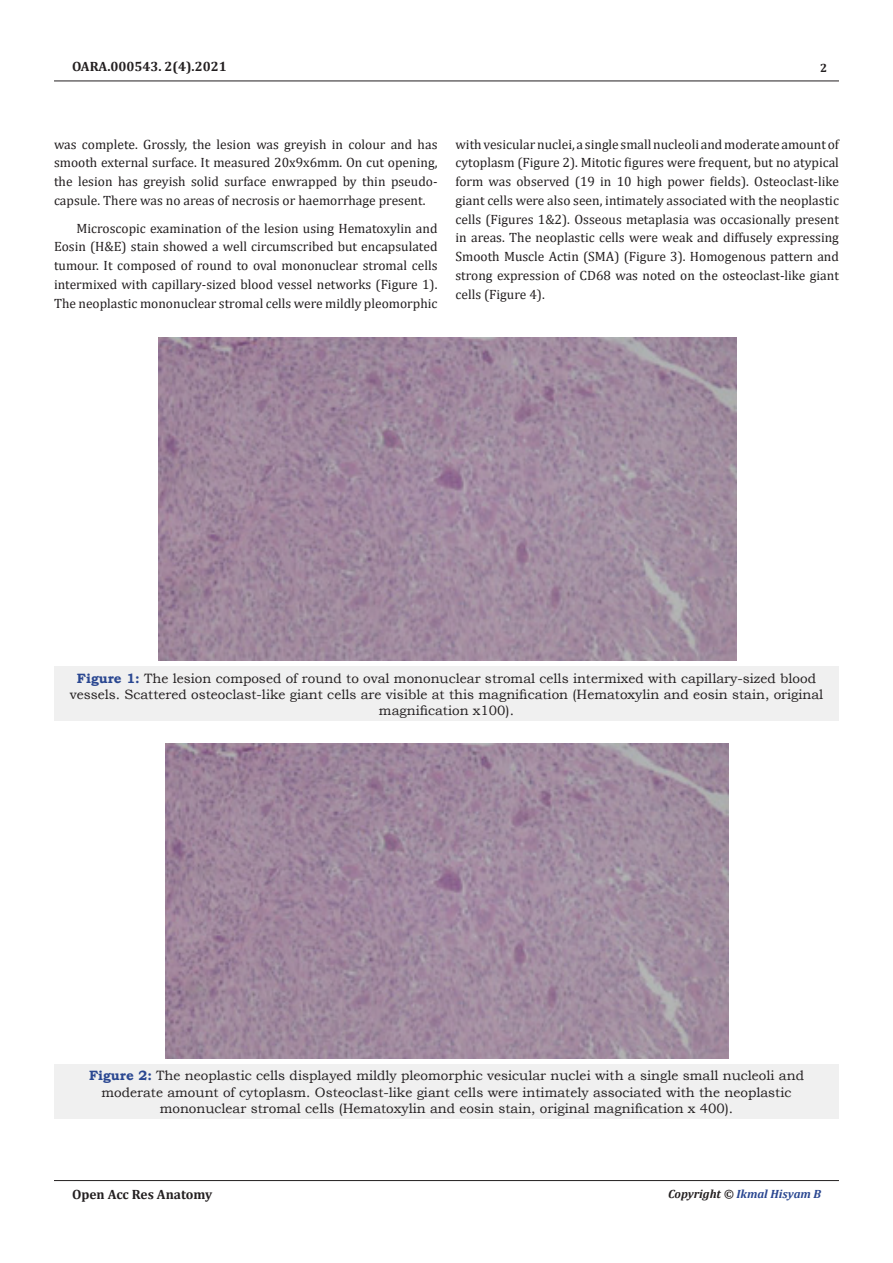
<style>
.page{position:relative;width:893px;height:1263px;background:#fff}
.page>*{position:absolute;margin:0;border:0;box-sizing:border-box;transform-origin:0 0}
.t1{font:13.5px/18.8px "Cambria";color:#231f20;text-align:justify}
.t2{font:13.5px/16.2px "Bookman Old Style";color:#231f20;text-align:center}
.t3{font:700 13.5px "Cambria";color:#231f20}
.t4{font:italic 700 12px "Cambria";color:#2a4791}
.t5{font:700 12px "Cambria";color:#231f20}
.s1{font-weight:700;color:#2a4791}
.s2{color:#231f20}
</style>
<div class="page">
<hr style="left:54px;top:81px;width:785px;height:1px;background:#231f20">
<hr style="left:54px;top:1180px;width:785px;height:1px;background:#231f20">
<div style="left:54px;top:667px;width:785px;height:54px;background:#f0f0f0"></div>
<img style="left:158px;top:337px;width:578px;height:324px">
<div style="left:54px;top:1065px;width:785px;height:54px;background:#f0f0f0"></div>
<img style="left:166px;top:744px;width:563px;height:315px">
<p class="t3" style="left:72px;top:56px;width:156px">OARA.000543. 2(4).2021</p>
<p class="t5" style="left:820px;top:60px;width:9px">2</p>
<p class="t1" style="left:54px;top:135px;width:385px">was complete. Grossly, the lesion was greyish in colour and has smooth external surface. It measured 20x9x6mm. On cut opening, the lesion has greyish solid surface enwrapped by thin pseudo&shy;capsule. There was no areas of necrosis or haemorrhage present.</p>
<p class="t1" style="left:54px;top:219px;width:385px;text-indent:22px">Microscopic examination of the lesion using Hematoxylin and Eosin (H&amp;E) stain showed a well circumscribed but encapsulated tumour. It composed of round to oval mononuclear stromal cells intermixed with capillary-sized blood vessel networks (Figure 1).<br>The neoplastic mononuclear stromal cells were mildly pleomorphic</p>
<p class="t1" style="left:455px;top:135px;width:385px">with vesicular nuclei, a single small nucleoli and moderate amount of cytoplasm (Figure 2). Mitotic figures were frequent, but no atypical form was observed (19 in 10 high power fields). Osteoclast-like giant cells were also seen, intimately associated with the neoplastic cells (Figures 1&amp;2). Osseous metaplasia was occasionally present in areas. The neoplastic cells were weak and diffusely expressing Smooth Muscle Actin (SMA) (Figure 3). Homogenous pattern and strong expression of CD68 was noted on the osteoclast-like giant cells (Figure 4).</p>
<p class="t2" style="left:70px;top:670px;width:755px"><span class="s1">Figure 1:</span> The lesion composed of round to oval mononuclear stromal cells intermixed with capillary-sized blood vessels. Scattered osteoclast-like giant cells are visible at this magnification (Hematoxylin and eosin stain, original magnification x100).</p>
<p class="t2" style="left:89px;top:1068px;width:716px"><span class="s1">Figure 2:</span> The neoplastic cells displayed mildly pleomorphic vesicular nuclei with a single small nucleoli and moderate amount of cytoplasm. Osteoclast-like giant cells were intimately associated with the neoplastic mononuclear stromal cells (Hematoxylin and eosin stain, original magnification x 400).</p>
<p class="t3" style="left:72px;top:1185px;width:142px">Open Acc Res Anatomy</p>
<p class="t4" style="left:668px;top:1185px;width:154px"><span class="s2">Copyright ©</span> Ikmal Hisyam B</p>
</div>
